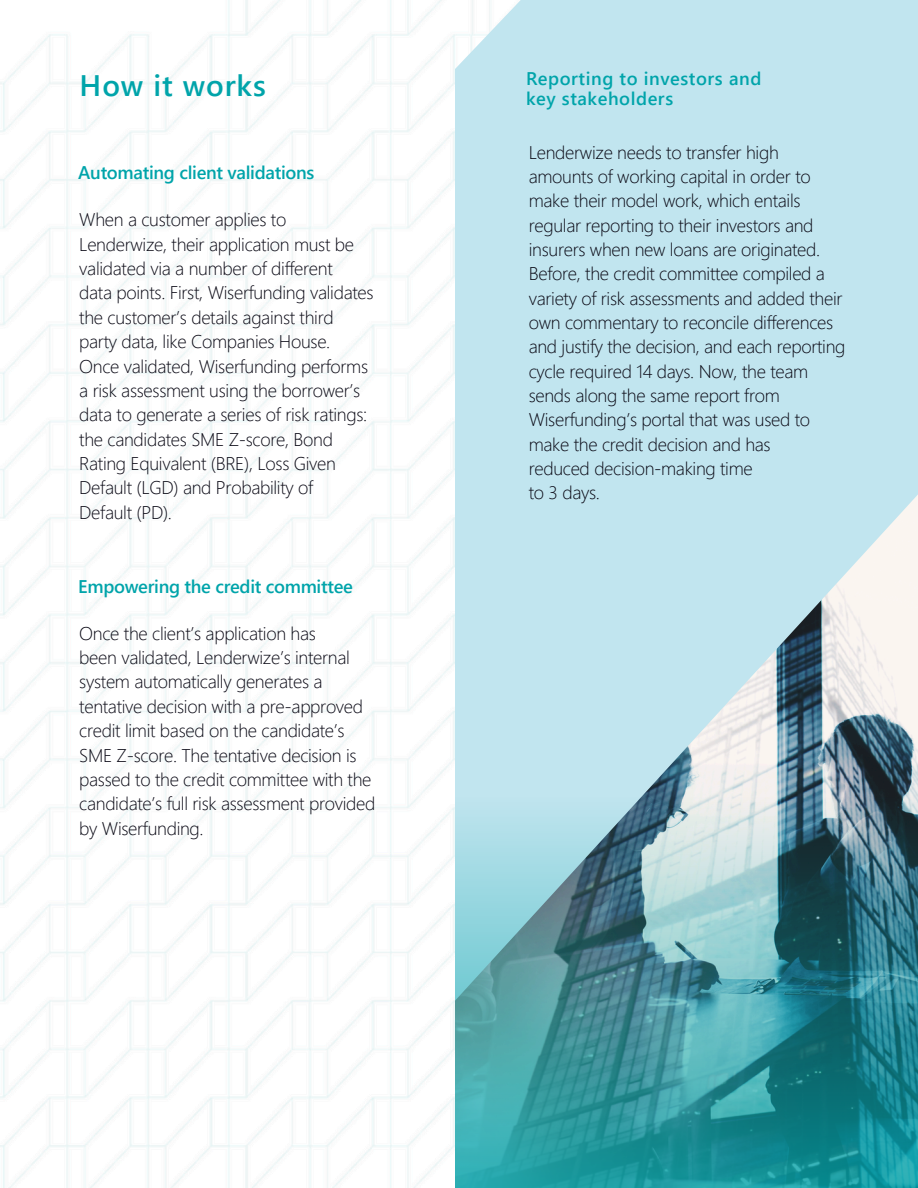
<style>
.page{position:relative;width:918px;height:1188px;background:#fff}
.page>*{position:absolute;margin:0;border:0;box-sizing:border-box;transform-origin:0 0}
.t1{font:600 29.7px "Segoe UI";letter-spacing:.03em;color:#00a4aa}
.t2{font:300 18.3px/24.3px "Segoe UI";letter-spacing:-.015em;color:#080713}
.t3{font:600 18.3px "Segoe UI";letter-spacing:-.015em;color:#00a4aa}
.t4{font:600 18.3px/20.2px "Segoe UI";letter-spacing:.03em;color:#00a4aa}
</style>
<div class="page">
<div style="left:454px;top:0;width:464px;height:453px;background:#c1e5ef"></div>
<img style="left:454px;top:453px;width:464px;height:345px">
<img style="left:454px;top:798px;width:464px;height:390px">
<img style="left:0;top:0;width:454px;height:1188px">
<p class="t1" style="left:80px;top:64px;width:188px">How it works</p>
<h2 class="t3" style="left:78px;top:159px;width:238px">Automating client validations</h2>
<p class="t2" style="left:79px;top:207px;width:276px">When a customer applies to<br>Lenderwize, their application must be validated via a number of different</p>
<p class="t2" style="left:79px;top:280px;width:296px">data points. First, Wiserfunding validates the customer’s details against third</p>
<p class="t2" style="left:79px;top:328px;width:253px">party data, like Companies House.</p>
<h2 class="t2" style="left:79px;top:353px;width:290px">Once validated, Wiserfunding performs a risk assessment using the borrower’s data to generate a series of risk ratings: the candidates SME Z-score, Bond Rating Equivalent (BRE), Loss Given Default (LGD) and Probability of</h2>
<p class="t2" style="left:79px;top:499px;width:94px">Default (PD).</p>
<p class="t3" style="left:78px;top:573px;width:276px">Empowering the credit committee</p>
<p class="t2" style="left:79px;top:620px;width:238px">Once the client’s application has</p>
<p class="t2" style="left:79px;top:644px;width:285px">been validated, Lenderwize’s internal system automatically generates a tentative decision with a pre-approved credit limit based on the candidate’s</p>
<p class="t2" style="left:79px;top:742px;width:298px">SME Z-score. The tentative decision is passed to the credit committee with the candidate’s full risk assessment provided by Wiserfunding.</p>
<h1 class="t4" style="left:526px;top:67px;width:237px">Reporting to investors and key stakeholders</h1>
<h2 class="t2" style="left:529px;top:139px;width:318px">Lenderwize needs to transfer high amounts of working capital in order to make their model work, which entails regular reporting to their investors and insurers when new loans are originated.<br>Before, the credit committee compiled a variety of risk assessments and added their own commentary to reconcile differences and justify the decision, and each reporting cycle required 14 days. Now, the team sends along the same report from Wiserfunding’s portal that was used to make the credit decision and has</h2>
<p class="t2" style="left:529px;top:455px;width:226px">reduced decision-making time</p>
<p class="t2" style="left:529px;top:480px;width:73px">to 3 days.</p>
</div>
